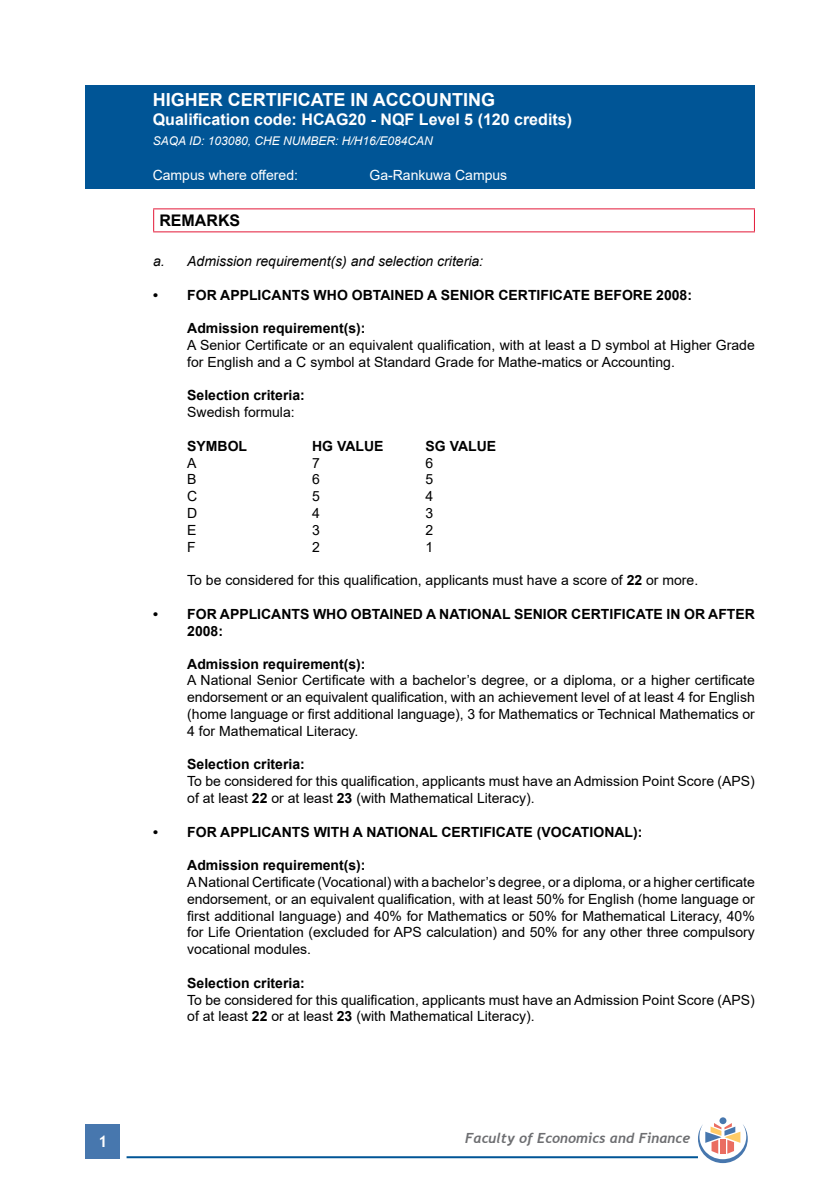
<style>
.page{position:relative;width:840px;height:1191px;background:#fff}
.page>*{position:absolute;margin:0;border:0;box-sizing:border-box;transform-origin:0 0}
.t1{font:700 18px "Arial";color:#fff}
.t2{font:700 16px "Arial";color:#fff}
.t3{font:700 16px "Arial";color:#000}
.t4{font:700 16px "Trebuchet MS";color:#fff}
.t5{font:14px/16.8px "Arial";color:#000}
.t6{font:700 14px/16.8px "Arial";color:#000}
.t7{font:italic 14px "Arial";color:#000}
.t8{font:14px "Arial";color:#fff}
.t9{font:italic 700 14px "Trebuchet";color:#6d6e71}
.t10{font:italic 12px "Arial";color:#fff}
.s1{font-weight:700}
</style>
<div class="page">
<div style="left:86px;top:1124px;width:34px;height:34px;background:#4777ae"></div>
<hr style="left:126px;top:1156px;width:571px;height:2px;background:#005596">
<div style="left:719px;top:1117px;width:7px;height:7px;background:#4777ae;border-radius:50%"></div>
<svg style="left:697px;top:1123px;width:50px;height:40px"></svg>
<div style="left:85px;top:85px;width:669px;height:103px;background:#005596"></div>
<hr style="left:153px;top:208px;width:601px;height:1px;background:#e31837">
<svg style="left:153px;top:209px;width:1px;height:22px"></svg>
<svg style="left:753px;top:209px;width:1px;height:22px"></svg>
<hr style="left:153px;top:231px;width:601px;height:1px;background:#e31837">
<p class="t1" style="left:153px;top:87px;width:343px">HIGHER CERTIFICATE IN ACCOUNTING</p>
<p class="t2" style="left:153px;top:109px;width:420px">Qualification code: HCAG20 - NQF Level 5 (120 credits)</p>
<p class="t10" style="left:153px;top:133px;width:281px">SAQA ID: 103080, CHE NUMBER: H/H16/E084CAN</p>
<p class="t8" style="left:153px;top:166px;width:147px">Campus where offered:</p>
<p class="t8" style="left:369px;top:166px;width:139px">Ga-Rankuwa Campus</p>
<p class="t3" style="left:159px;top:209px;width:82px">REMARKS</p>
<p class="t7" style="left:153px;top:252px;width:331px">a. Admission requirement(s) and selection criteria:</p>
<p class="t6" style="left:153px;top:286px;width:540px">• FOR APPLICANTS WHO OBTAINED A SENIOR CERTIFICATE BEFORE 2008:</p>
<p class="t6" style="left:187px;top:320px;width:180px">Admission requirement(s):</p>
<p class="t5" style="left:187px;top:337px;width:569px">A Senior Certificate or an equivalent qualification, with at least a D symbol at Higher Grade for English and a C symbol at Standard Grade for Mathe-matics or Accounting.</p>
<p class="t6" style="left:187px;top:387px;width:119px">Selection criteria:</p>
<p class="t5" style="left:187px;top:404px;width:109px">Swedish formula:</p>
<p class="t6" style="left:187px;top:438px;width:61px">SYMBOL</p>
<p class="t6" style="left:312px;top:438px;width:73px">HG VALUE</p>
<p class="t6" style="left:425px;top:438px;width:72px">SG VALUE</p>
<p class="t5" style="left:187px;top:454px;width:11px">A</p>
<p class="t5" style="left:312px;top:454px;width:9px">7</p>
<p class="t5" style="left:425px;top:454px;width:9px">6</p>
<p class="t5" style="left:187px;top:471px;width:11px">B</p>
<p class="t5" style="left:312px;top:471px;width:9px">6</p>
<p class="t5" style="left:425px;top:471px;width:9px">5</p>
<p class="t5" style="left:187px;top:488px;width:12px">C</p>
<p class="t5" style="left:312px;top:488px;width:9px">5</p>
<p class="t5" style="left:425px;top:488px;width:9px">4</p>
<p class="t5" style="left:187px;top:505px;width:12px">D</p>
<p class="t5" style="left:312px;top:505px;width:9px">4</p>
<p class="t5" style="left:425px;top:505px;width:9px">3</p>
<p class="t5" style="left:187px;top:521px;width:11px">E</p>
<p class="t5" style="left:312px;top:521px;width:9px">3</p>
<p class="t5" style="left:425px;top:521px;width:9px">2</p>
<p class="t5" style="left:187px;top:538px;width:10px">F</p>
<p class="t5" style="left:312px;top:538px;width:9px">2</p>
<p class="t5" style="left:425px;top:538px;width:9px">1</p>
<p class="t5" style="left:187px;top:572px;width:512px">To be considered for this qualification, applicants must have a score of <span class="s1">22</span> or more.</p>
<p class="t6" style="left:187px;top:606px;width:569px;text-indent:-34px">• FOR APPLICANTS WHO OBTAINED A NATIONAL SENIOR CERTIFICATE IN OR AFTER<br>2008:</p>
<p class="t6" style="left:187px;top:656px;width:180px">Admission requirement(s):</p>
<p class="t5" style="left:187px;top:672px;width:569px;text-align:justify">A National Senior Certificate with a bachelor’s degree, or a diploma, or a higher certificate endorsement or an equivalent qualification, with an achievement level of at least 4 for English (home language or first additional language), 3 for Mathematics or Technical Mathematics or 4 for Mathematical Literacy.</p>
<p class="t6" style="left:187px;top:756px;width:119px">Selection criteria:</p>
<p class="t5" style="left:187px;top:773px;width:568px">To be considered for this qualification, applicants must have an Admission Point Score (APS) of at least <span class="s1">22</span> or at least <span class="s1">23</span> (with Mathematical Literacy).</p>
<p class="t6" style="left:153px;top:823px;width:490px">• FOR APPLICANTS WITH A NATIONAL CERTIFICATE (VOCATIONAL):</p>
<p class="t6" style="left:187px;top:857px;width:180px">Admission requirement(s):</p>
<p class="t5" style="left:187px;top:873px;width:569px;text-align:justify">A National Certificate (Vocational) with a bachelor’s degree, or a diploma, or a higher certificate endorsement, or an equivalent qualification, with at least 50% for English (home language or first additional language) and 40% for Mathematics or 50% for Mathematical Literacy, 40% for Life Orientation (excluded for APS calculation) and 50% for any other three compulsory vocational modules.</p>
<p class="t6" style="left:187px;top:974px;width:119px">Selection criteria:</p>
<p class="t5" style="left:187px;top:991px;width:568px">To be considered for this qualification, applicants must have an Admission Point Score (APS) of at least <span class="s1">22</span> or at least <span class="s1">23</span> (with Mathematical Literacy).</p>
<p class="t4" style="left:98px;top:1131px;width:11px">1</p>
<p class="t9" style="left:465px;top:1129px;width:226px">Faculty of Economics and Finance</p>
</div>
